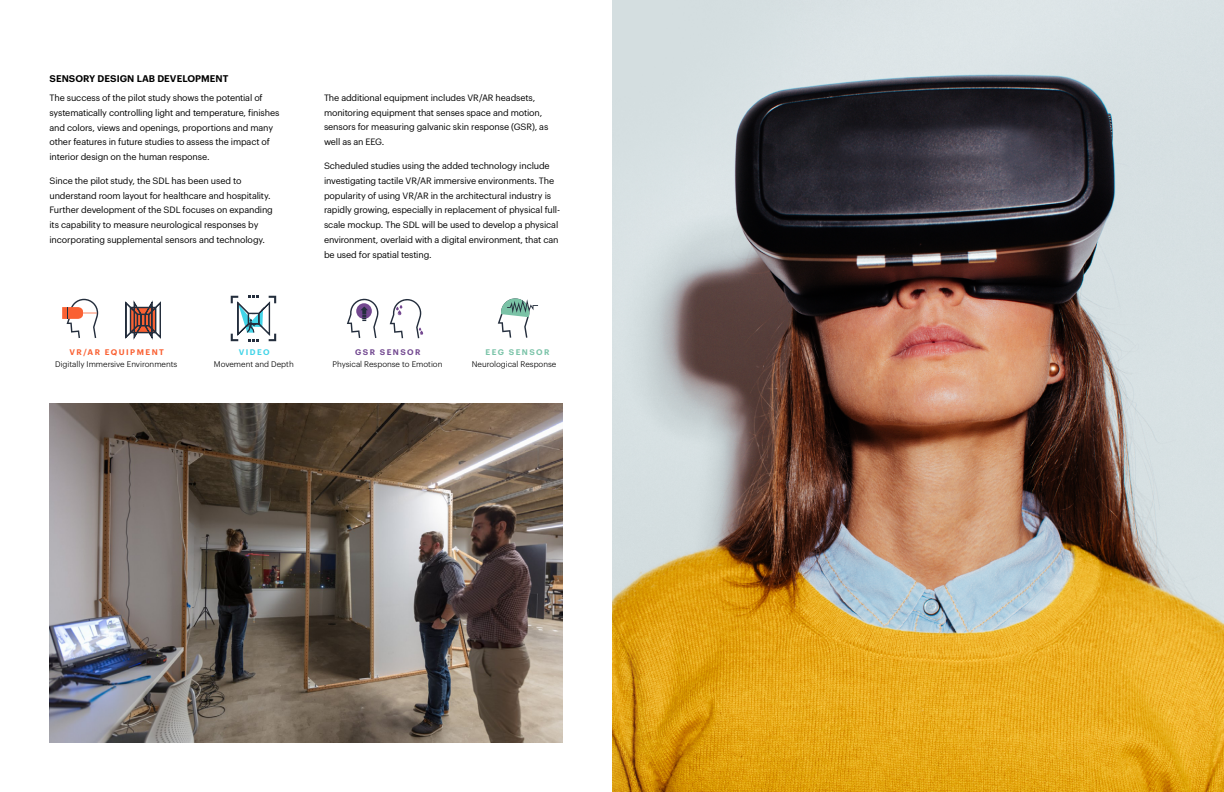
<style>
.page{position:relative;width:1224px;height:792px;background:#fff}
.page>*{position:absolute;margin:0;border:0;box-sizing:border-box;transform-origin:0 0}
.t1{font:600 9.5px "HKS Sans";letter-spacing:.005em;color:#000}
.t2{font:9px/14.8px "HKS Sans";letter-spacing:-.015em;color:#000}
.t3{font:300 8px "HKS Sans";color:#000}
.t4{font:600 8px "HKS Sans";letter-spacing:.18em;color:#fa6133}
.t5{font:600 8px "HKS Sans";letter-spacing:.18em;color:#724890}
.t6{font:600 8px "HKS Sans";letter-spacing:.18em;color:#7ac3a8}
.t7{font:600 8px "HKS Sans";letter-spacing:.18em;color:#42d4e8}
</style>
<div class="page">
<img style="left:50px;top:403px;width:512px;height:339px">
<svg style="left:498px;top:298px;width:40px;height:40px"></svg>
<svg style="left:347px;top:298px;width:31px;height:40px"></svg>
<svg style="left:62px;top:299px;width:36px;height:39px"></svg>
<svg style="left:125px;top:300px;width:36px;height:40px"></svg>
<svg style="left:231px;top:296px;width:45px;height:45px"></svg>
<svg style="left:390px;top:299px;width:33px;height:39px"></svg>
<img style="left:612px;top:0;width:612px;height:792px">
<p class="t1" style="left:50px;top:71px;width:181px">SENSORY DESIGN LAB DEVELOPMENT</p>
<p class="t2" style="left:50px;top:89px;width:232px">The success of the pilot study shows the potential of systematically controlling light and temperature, finishes and colors, views and openings, proportions and many other features in future studies to assess the impact of interior design on the human response.</p>
<p class="t2" style="left:50px;top:172px;width:225px">Since the pilot study, the SDL has been used to understand room layout for healthcare and hospitality.<br>Further development of the SDL focuses on expanding its capability to measure neurological responses by incorporating supplemental sensors and technology.</p>
<p class="t2" style="left:324px;top:89px;width:226px">The additional equipment includes VR/AR headsets, monitoring equipment that senses space and motion, sensors for measuring galvanic skin response (GSR), as well as an EEG.</p>
<p class="t2" style="left:324px;top:158px;width:238px">Scheduled studies using the added technology include investigating tactile VR/AR immersive environments. The popularity of using VR/AR in the architectural industry is rapidly growing, especially in replacement of physical full&shy;scale mockup. The SDL will be used to develop a physical environment, overlaid with a digital environment, that can be used for spatial testing.</p>
<p class="t4" style="left:69px;top:346px;width:96px">VR/AR EQUIPMENT</p>
<p class="t7" style="left:239px;top:346px;width:32px">VIDEO</p>
<p class="t5" style="left:355px;top:346px;width:67px">GSR SENSOR</p>
<p class="t6" style="left:486px;top:346px;width:65px">EEG SENSOR</p>
<p class="t3" style="left:55px;top:358px;width:124px">Digitally Immersive Environments</p>
<p class="t3" style="left:214px;top:358px;width:81px">Movement and Depth</p>
<p class="t3" style="left:332px;top:358px;width:112px">Physical Response to Emotion</p>
<p class="t3" style="left:472px;top:358px;width:86px">Neurological Response</p>
</div>
